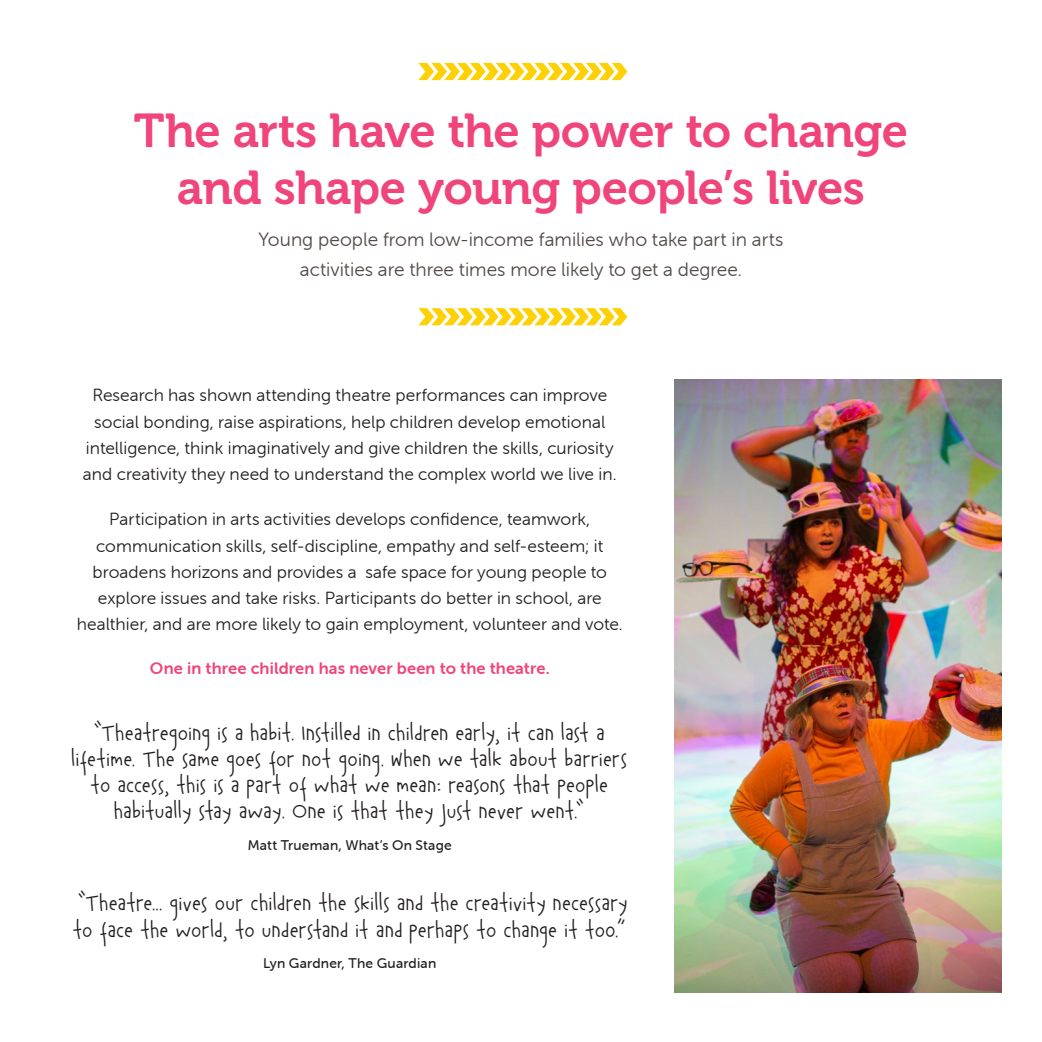
<style>
.page{position:relative;width:1042px;height:1042px;background:#fff}
.page>*{position:absolute;margin:0;border:0;box-sizing:border-box;transform-origin:0 0}
.t1{font:47.25px/56.7px "Museo 700";letter-spacing:-.015em;color:#f0457a;text-align:center}
.t2{font:21px/26.2px "Hey Kiddo";color:#231f20;text-align:center}
.t3{font:19.25px/29.8px "Museo Sans Rounded 300";color:#524a47;text-align:center}
.t4{font:17.5px/26.2px "Museo Sans Rounded 300";letter-spacing:.005em;color:#231f20;text-align:center}
.t5{font:16.62px "Museo Sans Rounded 700";letter-spacing:.01em;color:#f0457a}
.t6{font:14px "Museo Sans Rounded 500";letter-spacing:.015em;color:#231f20}
</style>
<div class="page">
<img style="left:674px;top:379px;width:327px;height:613px">
<svg style="left:418px;top:63px;width:209px;height:17px"></svg>
<svg style="left:418px;top:308px;width:209px;height:17px"></svg>
<p class="t1" style="left:134px;top:103px;width:775px">The arts have the power to change and shape young people’s lives</p>
<p class="t3" style="left:258px;top:225px;width:526px">Young people from low-income families who take part in arts activities are three times more likely to get a degree.</p>
<p class="t4" style="left:83px;top:382px;width:535px">Research has shown attending theatre performances can improve social bonding, raise aspirations, help children develop emotional intelligence, think imaginatively and give children the skills, curiosity and creativity they need to understand the complex world we live in.</p>
<p class="t4" style="left:77px;top:506px;width:547px">Participation in arts activities develops confidence, teamwork, communication skills, self-discipline, empathy and self-esteem; it broadens horizons and provides a safe space for young people to explore issues and take risks. Participants do better in school, are healthier, and are more likely to gain employment, volunteer and vote.</p>
<p class="t5" style="left:150px;top:658px;width:401px">One in three children has never been to the theatre.</p>
<p class="t2" style="left:72px;top:719px;width:557px">“Theatregoing is a habit. Instilled in children early, it can last a lifetime. The same goes for not going. When we talk about barriers to access, this is a part of what we mean: reasons that people habitually stay away. One is that they just never went.“</p>
<p class="t6" style="left:248px;top:837px;width:205px">Matt Trueman, What’s On Stage</p>
<p class="t2" style="left:73px;top:890px;width:557px;text-align:left">“Theatre... gives our children the skills and the creativity necessary to face the world, to understand it and perhaps to change it too.”</p>
<p class="t6" style="left:263px;top:955px;width:175px">Lyn Gardner, The Guardian</p>
</div>
